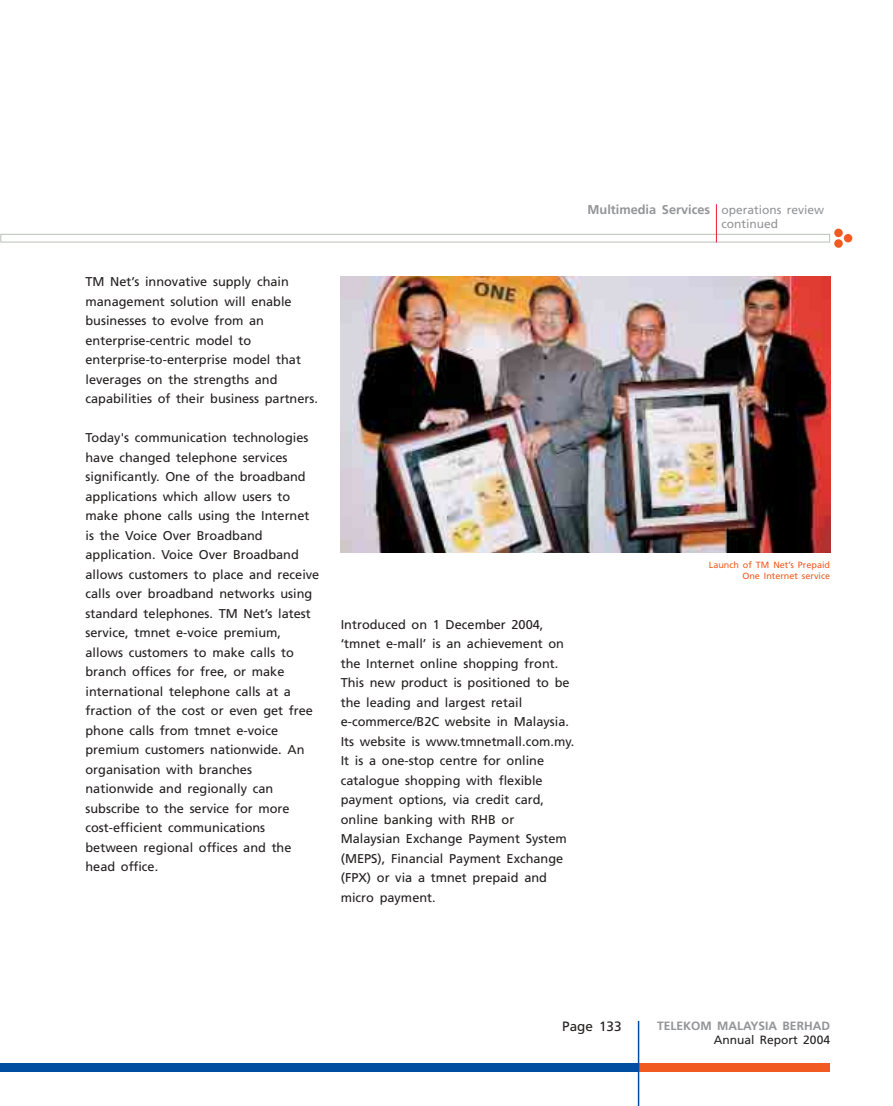
<style>
.page{position:relative;width:893px;height:1106px;background:#fff}
.page>*{position:absolute;margin:0;border:0;box-sizing:border-box;transform-origin:0 0}
.t1{font:13.5px "Frutiger";color:#231f1f}
.t2{font:12.75px/19.5px "Frutiger";color:#231f1f}
.t3{font:700 12.75px "Frutiger";color:#939497}
.t4{font:700 12px "Frutiger";color:#939497}
.t5{font:12px "Frutiger";color:#231f1f}
.t6{font:12px "Frutiger";color:#939497}
.t7{font:9px/10.8px "Frutiger";color:#f15b22;text-align:right}
.s1{font-weight:400;font-size:12px}
</style>
<div class="page">
<div style="left:638px;top:1063px;width:192px;height:8px;background:#f15b22"></div>
<div style="left:0;top:1063px;width:638px;height:8px;background:#004ea1"></div>
<hr style="left:637px;top:1020px;width:2px;height:86px;background:#004ea1">
<div style="left:0;top:234px;width:830px;height:8px;border:1px solid #b9c1b8"></div>
<div style="left:834px;top:229px;width:8px;height:8px;background:#f15b22;border-radius:50%"></div>
<div style="left:834px;top:239px;width:8px;height:9px;background:#f15b22;border-radius:50%"></div>
<div style="left:843px;top:234px;width:9px;height:8px;background:#f15b22;border-radius:50%"></div>
<img style="left:341px;top:276px;width:489px;height:277px">
<hr style="left:716px;top:204px;width:1px;height:38px;background:#ee1b2e">
<p class="t2" style="left:85px;top:273px;width:234px">TM Net’s innovative supply chain management solution will enable businesses to evolve from an enterprise-centric model to enterprise-to-enterprise model that leverages on the strengths and capabilities of their business partners.</p>
<p class="t2" style="left:85px;top:429px;width:235px">Today's communication technologies have changed telephone services significantly. One of the broadband applications which allow users to make phone calls using the Internet is the Voice Over Broadband application. Voice Over Broadband allows customers to place and receive calls over broadband networks using standard telephones. TM Net’s latest service, tmnet e-voice premium, allows customers to make calls to branch offices for free, or make international telephone calls at a fraction of the cost or even get free phone calls from tmnet e-voice premium customers nationwide. An organisation with branches nationwide and regionally can subscribe to the service for more cost-efficient communications between regional offices and the head office.</p>
<p class="t3" style="left:587px;top:204px;width:238px">Multimedia Services <span class="s1">operations review</span></p>
<p class="t6" style="left:721px;top:219px;width:58px">continued</p>
<p class="t2" style="left:341px;top:615px;width:235px">Introduced on 1 December 2004, ‘tmnet e-mall’ is an achievement on the Internet online shopping front.<br>This new product is positioned to be the leading and largest retail e-commerce/B2C website in Malaysia.<br>Its website is www.tmnetmall.com.my.<br>It is a one-stop centre for online catalogue shopping with flexible payment options, via credit card, online banking with RHB or<br>Malaysian Exchange Payment System (MEPS), Financial Payment Exchange (FPX) or via a tmnet prepaid and micro payment.</p>
<p class="t7" style="left:709px;top:560px;width:123px">Launch of TM Net’s Prepaid<br>One Internet service</p>
<p class="t1" style="left:562px;top:1020px;width:61px">Page 133</p>
<p class="t4" style="left:657px;top:1020px;width:174px">TELEKOM MALAYSIA BERHAD</p>
<p class="t5" style="left:714px;top:1035px;width:118px">Annual Report 2004</p>
</div>
